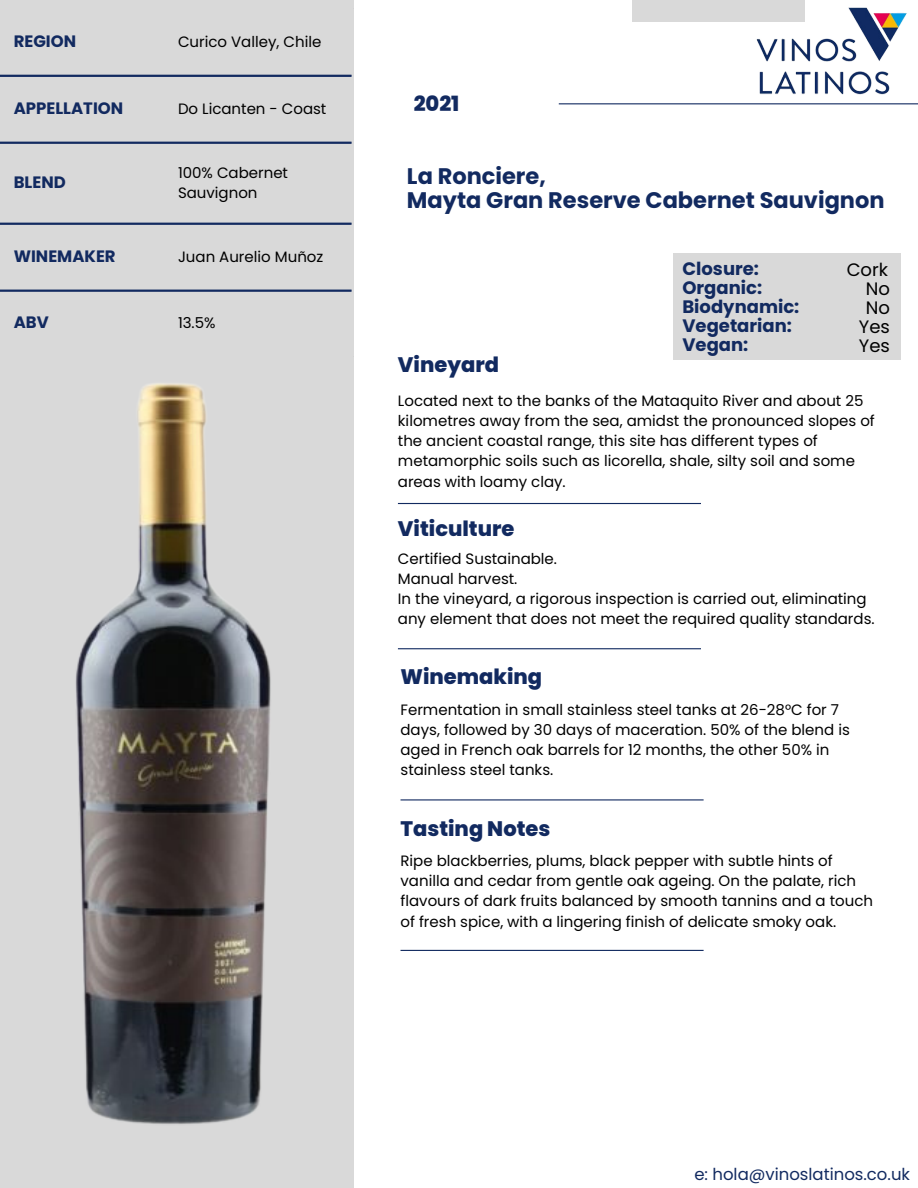
<style>
.page{position:relative;width:918px;height:1188px;background:#fff}
.page>*{position:absolute;margin:0;border:0;box-sizing:border-box;transform-origin:0 0}
.t1{font:700 22.5px/23.7px "Poppins";color:#122a60}
.t2{font:800 21px "Poppins";color:#122a60}
.t3{font:700 18px/19.2px "Poppins";color:#122a60}
.t4{font:18px/19.2px "Poppins";color:#000;text-align:right}
.t5{font:700 16.5px "Poppins";color:#122a60}
.t6{font:16.5px "Poppins";color:#122a60}
.t7{font:15px/20.2px "Poppins";color:#000}
</style>
<div class="page">
<div style="left:0;top:0;width:354px;height:1188px;background:#d9d9d9"></div>
<div style="left:673px;top:253px;width:228px;height:107px;background:#d9d9d9"></div>
<hr style="left:559px;top:103px;width:359px;height:1px;background:#122a60">
<hr style="left:398px;top:503px;width:303px;height:1px;background:#122a60">
<div style="left:632px;top:0;width:172px;height:22px;background:#d9d9d9"></div>
<hr style="left:0;top:75px;width:352px;height:2px;background:#122a60">
<hr style="left:0;top:142px;width:352px;height:2px;background:#122a60">
<hr style="left:0;top:223px;width:352px;height:2px;background:#122a60">
<hr style="left:0;top:290px;width:352px;height:2px;background:#122a60">
<img style="left:744px;top:0;width:174px;height:105px">
<hr style="left:398px;top:648px;width:303px;height:1px;background:#122a60">
<hr style="left:401px;top:799px;width:303px;height:1px;background:#122a60">
<hr style="left:401px;top:950px;width:303px;height:1px;background:#122a60">
<img style="left:75px;top:383px;width:196px;height:741px">
<p class="t5" style="left:14px;top:30px;width:64px">REGION</p>
<p class="t7" style="left:178px;top:32px;width:145px">Curico Valley, Chile</p>
<p class="t5" style="left:14px;top:97px;width:111px">APPELLATION</p>
<p class="t7" style="left:178px;top:99px;width:150px">Do Licanten - Coast</p>
<p class="t5" style="left:14px;top:170px;width:54px">BLEND</p>
<p class="t7" style="left:178px;top:162px;width:112px">100% Cabernet<br>Sauvignon</p>
<p class="t5" style="left:14px;top:245px;width:103px">WINEMAKER</p>
<p class="t7" style="left:178px;top:247px;width:147px">Juan Aurelio Muñoz</p>
<p class="t5" style="left:14px;top:310px;width:37px">ABV</p>
<p class="t7" style="left:178px;top:312px;width:39px">13.5%</p>
<p class="t2" style="left:414px;top:89px;width:47px">2021</p>
<h1 class="t1" style="left:407px;top:165px;width:479px">La Ronciere,<br>Mayta Gran Reserve Cabernet Sauvignon</h1>
<p class="t3" style="left:682px;top:259px;width:118px">Closure:<br>Organic:<br>Biodynamic:<br>Vegetarian:<br>Vegan:</p>
<p class="t4" style="left:847px;top:260px;width:45px">Cork<br>No<br>No<br>Yes<br>Yes</p>
<h1 class="t2" style="left:398px;top:350px;width:103px">Vineyard</h1>
<p class="t7" style="left:398px;top:390px;width:478px">Located next to the banks of the Mataquito River and about 25 kilometres away from the sea, amidst the pronounced slopes of the ancient coastal range, this site has different types of metamorphic soils such as licorella, shale, silty soil and some areas with loamy clay.</p>
<p class="t2" style="left:398px;top:514px;width:118px">Viticulture</p>
<p class="t7" style="left:398px;top:548px;width:161px">Certified Sustainable.</p>
<p class="t7" style="left:398px;top:569px;width:121px">Manual harvest.</p>
<h1 class="t7" style="left:398px;top:589px;width:478px">In the vineyard, a rigorous inspection is carried out, eliminating any element that does not meet the required quality standards.</h1>
<p class="t2" style="left:401px;top:662px;width:143px">Winemaking</p>
<h1 class="t7" style="left:401px;top:699px;width:451px">Fermentation in small stainless steel tanks at 26-28°C for 7 days, followed by 30 days of maceration. 50% of the blend is aged in French oak barrels for 12 months, the other 50% in stainless steel tanks.</h1>
<p class="t2" style="left:401px;top:814px;width:151px">Tasting Notes</p>
<p class="t7" style="left:401px;top:850px;width:434px">Ripe blackberries, plums, black pepper with subtle hints of</p>
<h1 class="t7" style="left:401px;top:871px;width:457px">vanilla and cedar from gentle oak ageing. On the palate, rich</h1>
<h2 class="t7" style="left:401px;top:891px;width:474px">flavours of dark fruits balanced by smooth tannins and a touch</h2>
<h3 class="t7" style="left:401px;top:911px;width:437px">of fresh spice, with a lingering finish of delicate smoky oak.</h3>
<h3 class="t6" style="left:694px;top:1163px;width:217px">e: hola@vinoslatinos.co.uk</h3>
</div>
